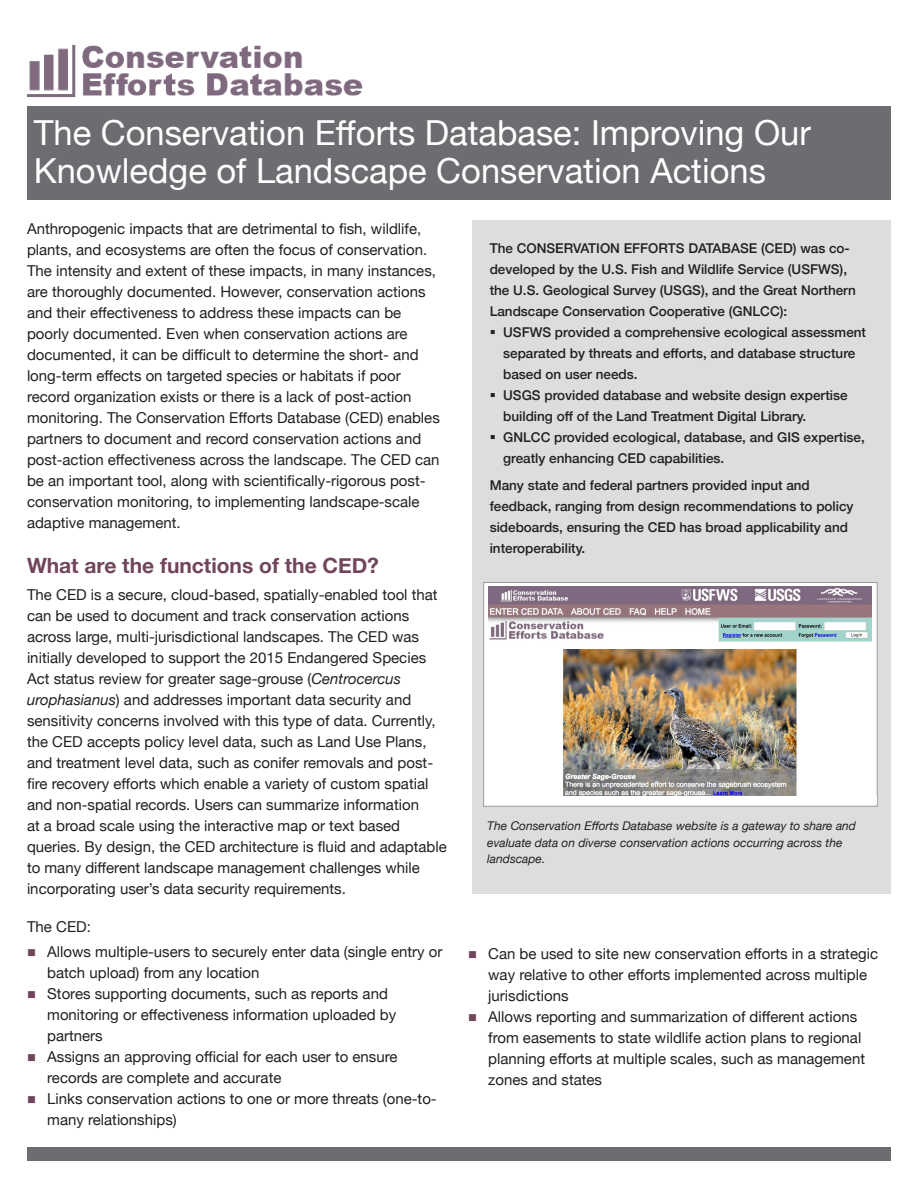
<style>
.page{position:relative;width:918px;height:1188px;background:#fff}
.page>*{position:absolute;margin:0;border:0;box-sizing:border-box;transform-origin:0 0}
.t1{font:34.5px/37.5px "Helvetica Neue";color:#fff}
.Head_1{font:700 21px "Helvetica Neue";color:#71465d}
.body{font:15px/21px "Helvetica Neue";color:#231f20}
.inset_text{font:500 13.5px/21px "Helvetica Neue";color:#231f20}
.t2{font:italic 12px/16.5px "Helvetica Neue";color:#231f20}
.s1{font-style:italic}
.s2{color:#71465d}
</style>
<div class="page">
<div style="left:472px;top:220px;width:419px;height:674px;background:#dcdddf"></div>
<div style="left:27px;top:106px;width:864px;height:93px;background:#6c6d70"></div>
<div style="left:27px;top:1148px;width:864px;height:13px;background:#6c6d70"></div>
<div style="left:483px;top:582px;width:394px;height:224px;background:#fff;border:1px solid #999b9e"></div>
<img style="left:489px;top:587px;width:383px;height:209px">
<div style="left:486px;top:796px;width:391px;height:7px;background:#fff"></div>
<img style="left:27px;top:45px;width:336px;height:52px">
<p class="t1" style="left:34px;top:116px;width:779px">The Conservation Efforts Database: Improving Our<br>Knowledge of Landscape Conservation Actions</p>
<p class="body" style="left:27px;top:219px;width:414px">Anthropogenic impacts that are detrimental to fish, wildlife, plants, and ecosystems are often the focus of conservation.<br>The intensity and extent of these impacts, in many instances, are thoroughly documented. However, conservation actions and their effectiveness to address these impacts can be poorly documented. Even when conservation actions are documented, it can be difficult to determine the short- and long-term effects on targeted species or habitats if poor record organization exists or there is a lack of post-action monitoring. The Conservation Efforts Database (CED) enables partners to document and record conservation actions and post-action effectiveness across the landscape. The CED can be an important tool, along with scientifically-rigorous post&shy;conservation monitoring, to implementing landscape-scale adaptive management.</p>
<p class="Head_1" style="left:27px;top:549px;width:353px">What are the functions of the CED?</p>
<p class="body" style="left:27px;top:585px;width:421px">The CED is a secure, cloud-based, spatially-enabled tool that can be used to document and track conservation actions across large, multi-jurisdictional landscapes. The CED was initially developed to support the 2015 Endangered Species Act status review for greater sage-grouse (<span class="s1">Centrocercus urophasianus</span>) and addresses important data security and sensitivity concerns involved with this type of data. Currently, the CED accepts policy level data, such as Land Use Plans, and treatment level data, such as conifer removals and post&shy;fire recovery efforts which enable a variety of custom spatial and non-spatial records. Users can summarize information<br>at a broad scale using the interactive map or text based queries. By design, the CED architecture is fluid and adaptable to many different landscape management challenges while incorporating user’s data security requirements.</p>
<p class="body" style="left:27px;top:917px;width:65px">The CED:</p>
<p class="body" style="left:47px;top:942px;width:397px;text-indent:-20px"><span class="s2">■</span> Allows multiple-users to securely enter data (single entry or batch upload) from any location</p>
<p class="body" style="left:47px;top:984px;width:351px;text-indent:-20px"><span class="s2">■</span> Stores supporting documents, such as reports and monitoring or effectiveness information uploaded by partners</p>
<p class="body" style="left:47px;top:1047px;width:352px;text-indent:-20px"><span class="s2">■</span> Assigns an approving official for each user to ensure records are complete and accurate</p>
<p class="body" style="left:47px;top:1089px;width:391px;text-indent:-20px"><span class="s2">■</span> Links conservation actions to one or more threats (one-to&shy;many relationships)</p>
<p class="inset_text" style="left:490px;top:236px;width:368px">The CONSERVATION EFFORTS DATABASE (CED) was co&shy;developed by the U.S. Fish and Wildlife Service (USFWS), the U.S. Geological Survey (USGS), and the Great Northern Landscape Conservation Cooperative (GNLCC):</p>
<p class="inset_text" style="left:503px;top:320px;width:364px;text-indent:-14px">▪ USFWS provided a comprehensive ecological assessment separated by threats and efforts, and database structure based on user needs.</p>
<p class="inset_text" style="left:503px;top:383px;width:346px;text-indent:-14px">▪ USGS provided database and website design expertise building off of the Land Treatment Digital Library.</p>
<p class="inset_text" style="left:503px;top:425px;width:363px;text-indent:-14px">▪ GNLCC provided ecological, database, and GIS expertise, greatly enhancing CED capabilities.</p>
<p class="inset_text" style="left:490px;top:473px;width:365px">Many state and federal partners provided input and feedback, ranging from design recommendations to policy sideboards, ensuring the CED has broad applicability and interoperability.</p>
<p class="t2" style="left:487px;top:819px;width:370px">The Conservation Efforts Database website is a gateway to share and evaluate data on diverse conservation actions occurring across the landscape.</p>
<p class="body" style="left:488px;top:944px;width:391px;text-indent:-20px"><span class="s2">■</span> Can be used to site new conservation efforts in a strategic way relative to other efforts implemented across multiple jurisdictions</p>
<p class="body" style="left:488px;top:1007px;width:378px;text-indent:-20px"><span class="s2">■</span> Allows reporting and summarization of different actions from easements to state wildlife action plans to regional planning efforts at multiple scales, such as management zones and states</p>
</div>
